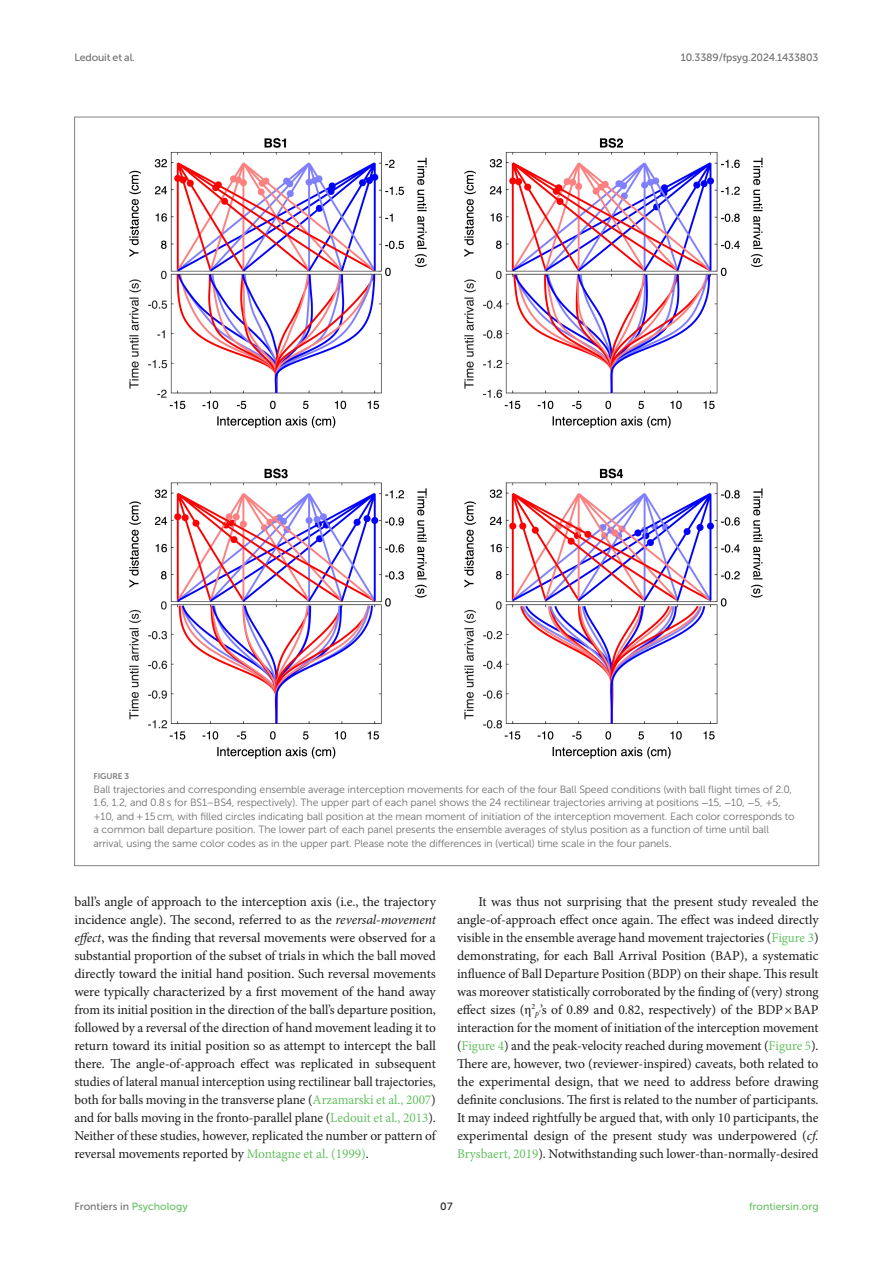
<style>
.page{position:relative;width:893px;height:1263px;background:#fff}
.page>*{position:absolute;margin:0;border:0;box-sizing:border-box;transform-origin:0 0}
.TEXT_FLUSH{font:13.5px/18px "Minion Pro";letter-spacing:-.005em;color:#1b1c1b;text-align:justify}
.TEXT{font:13.5px/18px "Minion Pro";letter-spacing:-.005em;color:#1b1c1b;text-align:justify}
.FIG_LEG{font:10.5px/13.5px "Museo Sans 300";letter-spacing:-.01em;color:#706f70}
.t1{font:10.5px "Museo Sans 500";letter-spacing:-.015em;color:#706f70}
.t2{font:10.5px "Museo Sans 500";color:#65c161}
.t3{font:10.5px "Museo Sans 500";color:#1b1c1b}
.FIG_HD{font:8.25px "Museo Sans 700";letter-spacing:-.01em;color:#7e7f7f}
.s1{font-family:"STIX General"}
.s2{font-style:italic}
.s3{color:#65c161}
</style>
<div class="page">
<img style="left:129px;top:138px;width:634px;height:621px">
<p class="t1" style="left:74px;top:51px;width:62px">Ledouit et al.</p>
<p class="t1" style="left:681px;top:51px;width:139px">10.3389/fpsyg.2024.1433803</p>
<p class="FIG_HD" style="left:94px;top:772px;width:37px">FIGURE 3</p>
<p class="FIG_LEG" style="left:94px;top:782px;width:703px">Ball trajectories and corresponding ensemble average interception movements for each of the four Ball Speed conditions (with ball flight times of 2.0, 1.6, 1.2, and 0.8 s for BS1–BS4, respectively). The upper part of each panel shows the 24 rectilinear trajectories arriving at positions <span class="s1">−</span>15, <span class="s1">−</span>10, <span class="s1">−</span>5, +5, +10, and + 15 cm, with filled circles indicating ball position at the mean moment of initiation of the interception movement. Each color corresponds to a common ball departure position. The lower part of each panel presents the ensemble averages of stylus position as a function of time until ball arrival, using the same color codes as in the upper part. Please note the differences in (vertical) time scale in the four panels.</p>
<p class="TEXT_FLUSH" style="left:74px;top:893px;width:363px">ball’s angle of approach to the interception axis (i.e., the trajectory incidence angle). The second, referred to as the <span class="s2">reversal-movement effect</span>, was the finding that reversal movements were observed for a substantial proportion of the subset of trials in which the ball moved directly toward the initial hand position. Such reversal movements were typically characterized by a first movement of the hand away from its initial position in the direction of the ball’s departure position, followed by a reversal of the direction of hand movement leading it to return toward its initial position so as attempt to intercept the ball there. The angle-of-approach effect was replicated in subsequent studies of lateral manual interception using rectilinear ball trajectories, both for balls moving in the transverse plane (<span class="s3">Arzamarski et al., 2007</span>) and for balls moving in the fronto-parallel plane (<span class="s3">Ledouit et al., 2013</span>).<br>Neither of these studies, however, replicated the number or pattern of reversal movements reported by <span class="s3">Montagne et al. (1999)</span>.</p>
<p class="TEXT" style="left:457px;top:893px;width:363px;text-indent:21px">It was thus not surprising that the present study revealed the angle-of-approach effect once again. The effect was indeed directly visible in the ensemble average hand movement trajectories (<span class="s3">Figure 3</span>) demonstrating, for each Ball Arrival Position (BAP), a systematic influence of Ball Departure Position (BDP) on their shape. This result was moreover statistically corroborated by the finding of (very) strong effect sizes (<span class="s1">η</span><sup>2</sup><sub>p’</sub>’s of 0.89 and 0.82, respectively) of the BDP×BAP interaction for the moment of initiation of the interception movement (<span class="s3">Figure 4</span>) and the peak-velocity reached during movement (<span class="s3">Figure 5</span>).<br>There are, however, two (reviewer-inspired) caveats, both related to the experimental design, that we need to address before drawing definite conclusions. The first is related to the number of participants.<br>It may indeed rightfully be argued that, with only 10 participants, the experimental design of the present study was underpowered (<span class="s2">cf.<br></span><span class="s3">Brysbaert, 2019</span>). Notwithstanding such lower-than-normally-desired</p>
<p class="t1" style="left:74px;top:1200px;width:115px">Frontiers in <span class="s3">Psychology</span></p>
<p class="t3" style="left:440px;top:1200px;width:14px">07</p>
<p class="t2" style="left:749px;top:1200px;width:71px">frontiersin.org</p>
</div>
